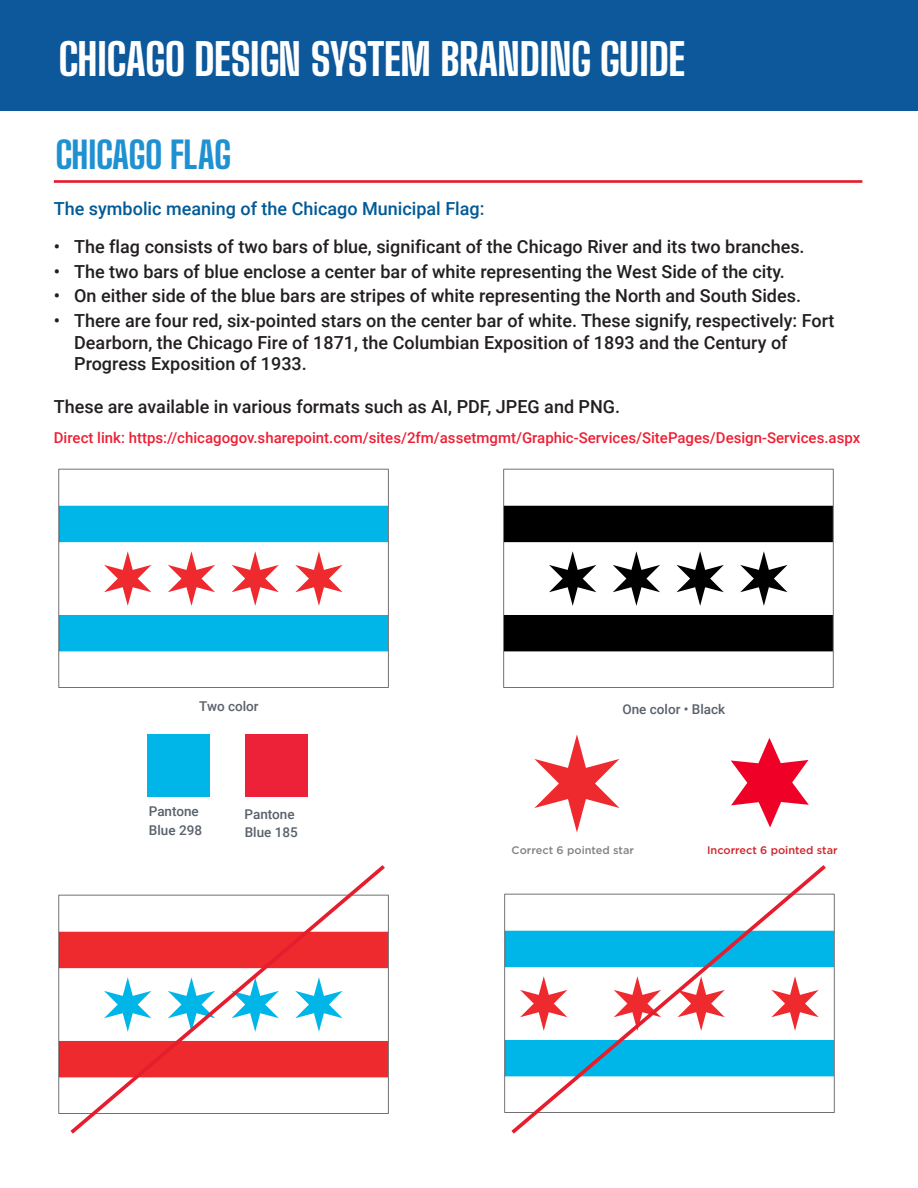
<style>
.page{position:relative;width:918px;height:1188px;background:#fff}
.page>*{position:absolute;margin:0;border:0;box-sizing:border-box;transform-origin:0 0}
.t1{font:800 43.8px "Big Shoulders Display";letter-spacing:-.015em;color:#fff}
.t2{font:800 37.05px "Big Shoulders Display";letter-spacing:-.015em;color:#1f91d1}
.t3{font:500 18px/21.6px "Roboto";color:#231f20}
.t4{font:500 18px "Roboto";color:#015a96}
.t5{font:500 15px "Roboto";color:#ed2035}
.t6{font:500 13.5px/18.6px "Roboto";color:#59616b}
.t7{font:500 10.95px "Gotham";color:#d1232a}
.t8{font:500 10.95px "Gotham";color:#808285}
</style>
<div class="page">
<hr style="left:54px;top:180px;width:808px;height:3px;background:#e51d2d">
<div style="left:0;top:0;width:918px;height:110px;background:#0d589a"></div>
<svg style="left:59px;top:469px;width:330px;height:219px"></svg>
<svg style="left:504px;top:894px;width:331px;height:219px"></svg>
<svg style="left:59px;top:895px;width:7px;height:219px"></svg>
<svg style="left:503px;top:469px;width:331px;height:219px"></svg>
<div style="left:148px;top:734px;width:62px;height:62px;background:#00b6e8"></div>
<div style="left:245px;top:734px;width:62px;height:63px;background:#ed2137"></div>
<svg style="left:731px;top:738px;width:78px;height:90px"></svg>
<svg style="left:534px;top:734px;width:85px;height:99px"></svg>
<svg style="left:66px;top:865px;width:323px;height:269px"></svg>
<svg style="left:507px;top:865px;width:323px;height:269px"></svg>
<h1 class="t1" style="left:58px;top:29px;width:628px">CHICAGO DESIGN SYSTEM BRANDING GUIDE</h1>
<h2 class="t2" style="left:55px;top:129px;width:177px">CHICAGO FLAG</h2>
<p class="t4" style="left:54px;top:195px;width:432px">The symbolic meaning of the Chicago Municipal Flag:</p>
<p class="t3" style="left:54px;top:235px;width:752px">• The flag consists of two bars of blue, significant of the Chicago River and its two branches.</p>
<p class="t3" style="left:54px;top:260px;width:732px">• The two bars of blue enclose a center bar of white representing the West Side of the city.</p>
<p class="t3" style="left:54px;top:285px;width:749px">• On either side of the blue bars are stripes of white representing the North and South Sides.</p>
<p class="t3" style="left:74px;top:309px;width:762px;text-indent:-20px">• There are four red, six-pointed stars on the center bar of white. These signify, respectively: Fort<br>Dearborn, the Chicago Fire of 1871, the Columbian Exposition of 1893 and the Century of<br>Progress Exposition of 1933.</p>
<p class="t3" style="left:54px;top:396px;width:568px">These are available in various formats such as AI, PDF, JPEG and PNG.</p>
<p class="t5" style="left:54px;top:428px;width:808px">Direct link: https://chicagogov.sharepoint.com/sites/2fm/assetmgmt/Graphic-Services/SitePages/Design-Services.aspx</p>
<p class="t6" style="left:199px;top:696px;width:61px">Two color</p>
<p class="t6" style="left:622px;top:699px;width:104px">One color • Black</p>
<p class="t6" style="left:149px;top:802px;width:55px">Pantone<br>Blue 298</p>
<p class="t6" style="left:245px;top:804px;width:55px">Pantone<br>Blue 185</p>
<p class="t8" style="left:512px;top:843px;width:124px">Correct 6 pointed star</p>
<p class="t7" style="left:707px;top:843px;width:132px">Incorrect 6 pointed star</p>
</div>
